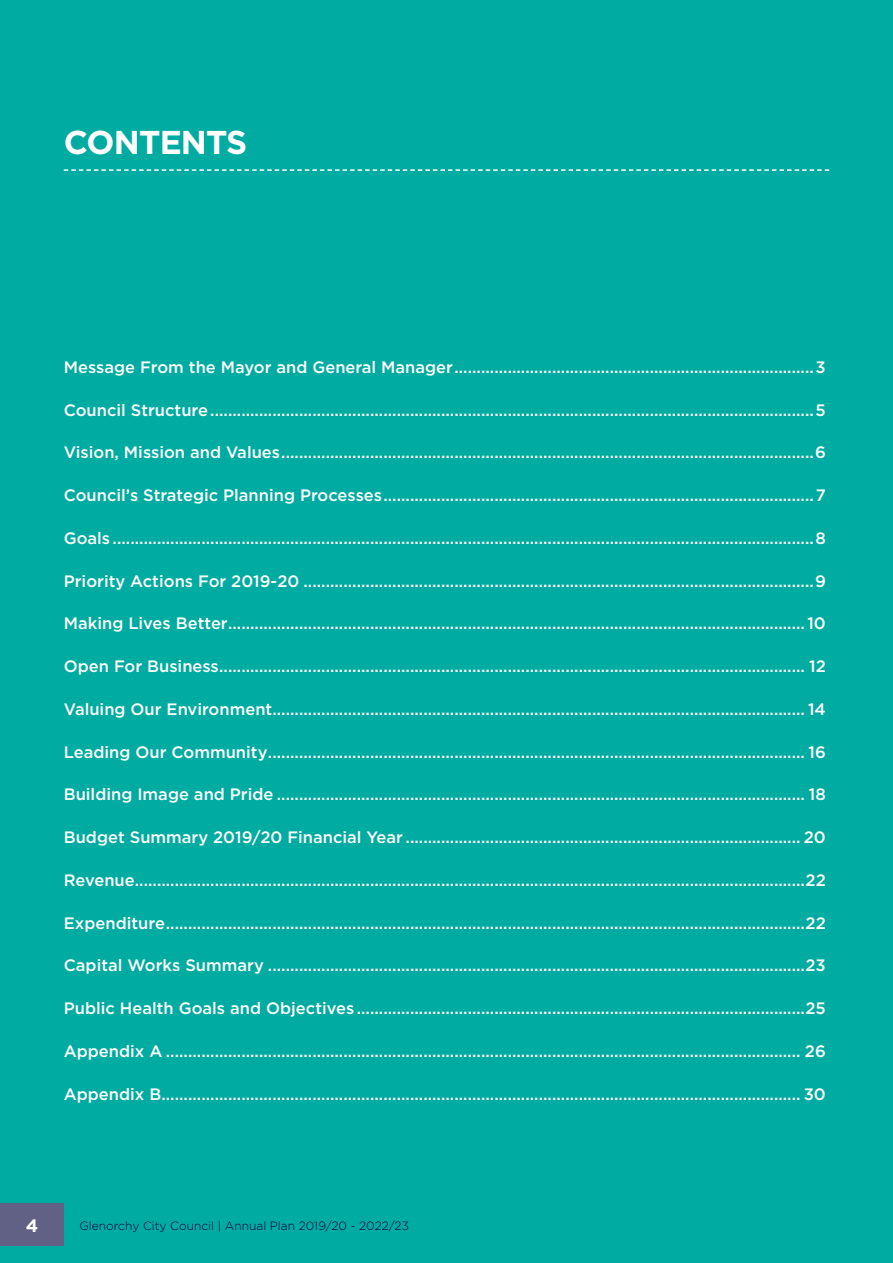
<style>
.page{position:relative;width:893px;height:1263px;background:#00aca1}
.page>*{position:absolute;margin:0;border:0;box-sizing:border-box;transform-origin:0 0}
.t1{font:700 33px "Gotham";letter-spacing:-.025em;color:#fff}
.t2{font:700 18px "Gotham";color:#fff}
.t3{font:500 16.5px "Gotham";color:#fff}
.t4{font:300 12px "Gotham";color:#00013a}
</style>
<div class="page">
<div style="left:0;top:1203px;width:64px;height:43px;background:#606184"></div>
<svg style="left:64px;top:169px;width:765px;height:2px"></svg>
<h1 class="t1" style="left:64px;top:120px;width:185px">CONTENTS</h1>
<p class="t3" style="left:64px;top:356px;width:764px">Message From the Mayor and General Manager.................................................................................3</p>
<p class="t3" style="left:64px;top:399px;width:764px">Council Structure........................................................................................................................................5</p>
<p class="t3" style="left:64px;top:442px;width:764px">Vision, Mission and Values........................................................................................................................6</p>
<p class="t3" style="left:64px;top:484px;width:764px">Council’s Strategic Planning Processes.................................................................................................7</p>
<p class="t3" style="left:64px;top:527px;width:764px">Goals ..............................................................................................................................................................8</p>
<p class="t3" style="left:64px;top:570px;width:764px">Priority Actions For 2019-20 ...................................................................................................................9</p>
<p class="t3" style="left:64px;top:613px;width:764px">Making Lives Better..................................................................................................................................10</p>
<p class="t3" style="left:64px;top:655px;width:764px">Open For Business.................................................................................................................................... 12</p>
<p class="t3" style="left:64px;top:698px;width:764px">Valuing Our Environment........................................................................................................................ 14</p>
<p class="t3" style="left:64px;top:741px;width:764px">Leading Our Community......................................................................................................................... 16</p>
<p class="t3" style="left:64px;top:784px;width:764px">Building Image and Pride ....................................................................................................................... 18</p>
<p class="t3" style="left:64px;top:826px;width:764px">Budget Summary 2019/20 Financial Year ......................................................................................... 20</p>
<p class="t3" style="left:64px;top:869px;width:764px">Revenue.......................................................................................................................................................22</p>
<p class="t3" style="left:64px;top:912px;width:764px">Expenditure................................................................................................................................................22</p>
<p class="t3" style="left:64px;top:955px;width:764px">Capital Works Summary .........................................................................................................................23</p>
<p class="t3" style="left:64px;top:997px;width:764px">Public Health Goals and Objectives .....................................................................................................25</p>
<p class="t3" style="left:64px;top:1040px;width:764px">Appendix A ............................................................................................................................................... 26</p>
<p class="t3" style="left:64px;top:1083px;width:764px">Appendix B................................................................................................................................................ 30</p>
<p class="t2" style="left:26px;top:1213px;width:14px">4</p>
<p class="t4" style="left:79px;top:1218px;width:331px">Glenorchy City Council | Annual Plan 2019/20 - 2022/23</p>
</div>
